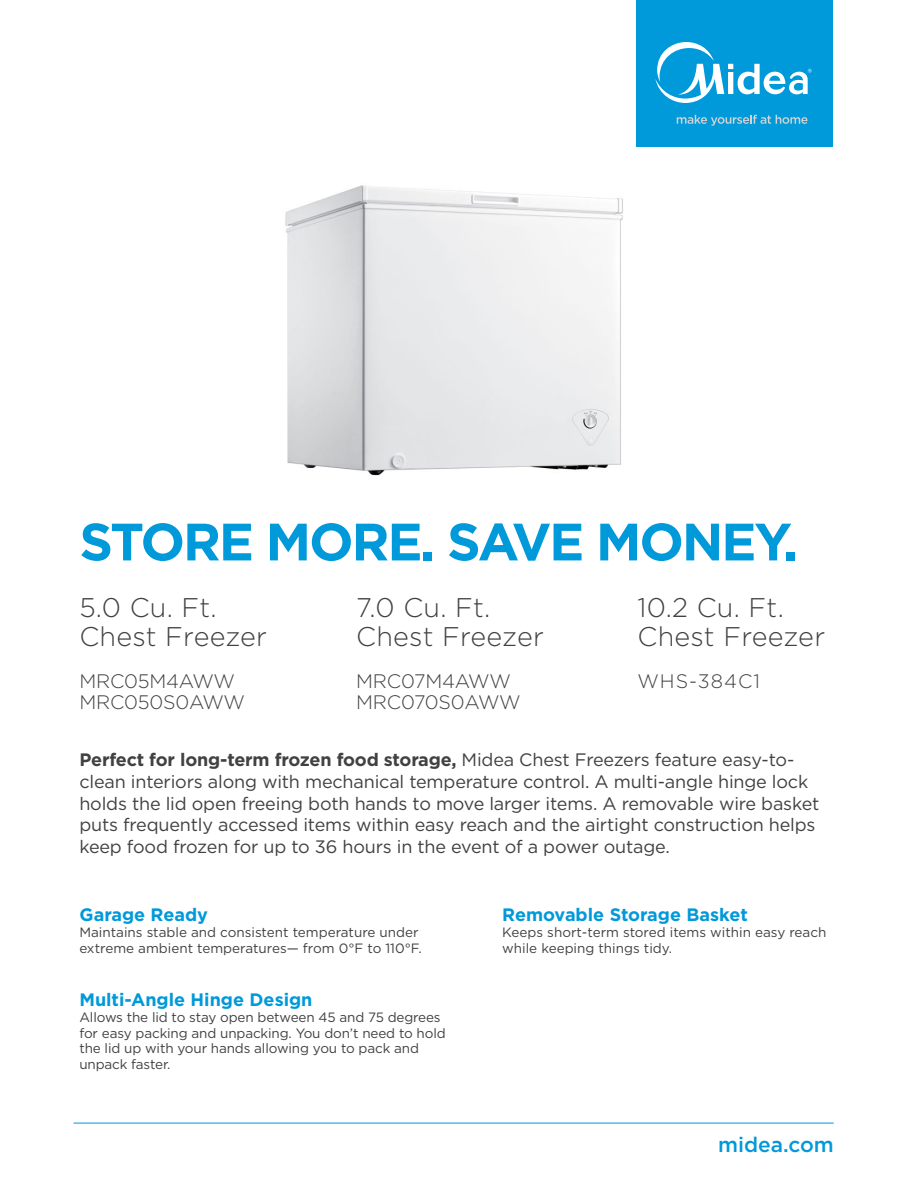
<style>
.page{position:relative;width:918px;height:1188px;background:#fff}
.page>*{position:absolute;margin:0;border:0;box-sizing:border-box;transform-origin:0 0}
.t1{font:700 52.5px "Gotham";letter-spacing:-.04em;color:#0099da}
.t2{font:300 27px/28.5px "Gotham";letter-spacing:.01em;color:#414042}
.t3{font:500 21px "Gotham";color:#0099da}
.t4{font:300 19.5px/21px "Gotham";letter-spacing:-.01em;color:#414042}
.t5{font:300 19.5px "Gotham";letter-spacing:.05em;color:#414042}
.t6{font:18px/21.6px "Gotham";letter-spacing:-.01em;color:#414042}
.t7{font:700 18px "Gotham";color:#0099da}
.t8{font:13.5px/15.8px "Gotham";letter-spacing:-.01em;color:#414042}
.s1{font-weight:700}
</style>
<div class="page">
<div style="left:636px;top:0;width:196px;height:147px;background:#0099da"></div>
<svg style="left:677px;top:115px;width:131px;height:11px"></svg>
<svg style="left:655px;top:42px;width:157px;height:61px"></svg>
<hr style="left:74px;top:1123px;width:760px;height:1px;background:#0099da">
<img style="left:285px;top:185px;width:338px;height:291px">
<h1 class="t1" style="left:79px;top:511px;width:720px">STORE MORE. SAVE MONEY.</h1>
<h2 class="t2" style="left:79px;top:593px;width:189px">5.0 Cu. Ft.<br>Chest Freezer</h2>
<p class="t4" style="left:79px;top:670px;width:167px">MRC05M4AWW<br>MRC050S0AWW</p>
<h2 class="t2" style="left:356px;top:593px;width:189px">7.0 Cu. Ft.<br>Chest Freezer</h2>
<p class="t4" style="left:356px;top:670px;width:166px">MRC07M4AWW<br>MRC070S0AWW</p>
<h2 class="t2" style="left:638px;top:593px;width:189px">10.2 Cu. Ft.<br>Chest Freezer</h2>
<p class="t5" style="left:638px;top:670px;width:124px">WHS-384C1</p>
<p class="t6" style="left:79px;top:749px;width:742px"><span class="s1">Perfect for long-term frozen food storage,</span> Midea Chest Freezers feature easy-to&shy;clean interiors along with mechanical temperature control. A multi-angle hinge lock holds the lid open freeing both hands to move larger items. A removable wire basket puts frequently accessed items within easy reach and the airtight construction helps keep food frozen for up to 36 hours in the event of a power outage.</p>
<p class="t7" style="left:79px;top:904px;width:130px">Garage Ready</p>
<p class="t8" style="left:79px;top:924px;width:344px">Maintains stable and consistent temperature under extreme ambient temperatures— from 0°F to 110°F.</p>
<p class="t7" style="left:79px;top:989px;width:235px">Multi-Angle Hinge Design</p>
<p class="t8" style="left:79px;top:1009px;width:368px">Allows the lid to stay open between 45 and 75 degrees for easy packing and unpacking. You don’t need to hold the lid up with your hands allowing you to pack and unpack faster.</p>
<p class="t7" style="left:502px;top:904px;width:247px">Removable Storage Basket</p>
<p class="t8" style="left:502px;top:924px;width:326px">Keeps short-term stored items within easy reach while keeping things tidy.</p>
<p class="t3" style="left:718px;top:1133px;width:117px">midea.com</p>
</div>
